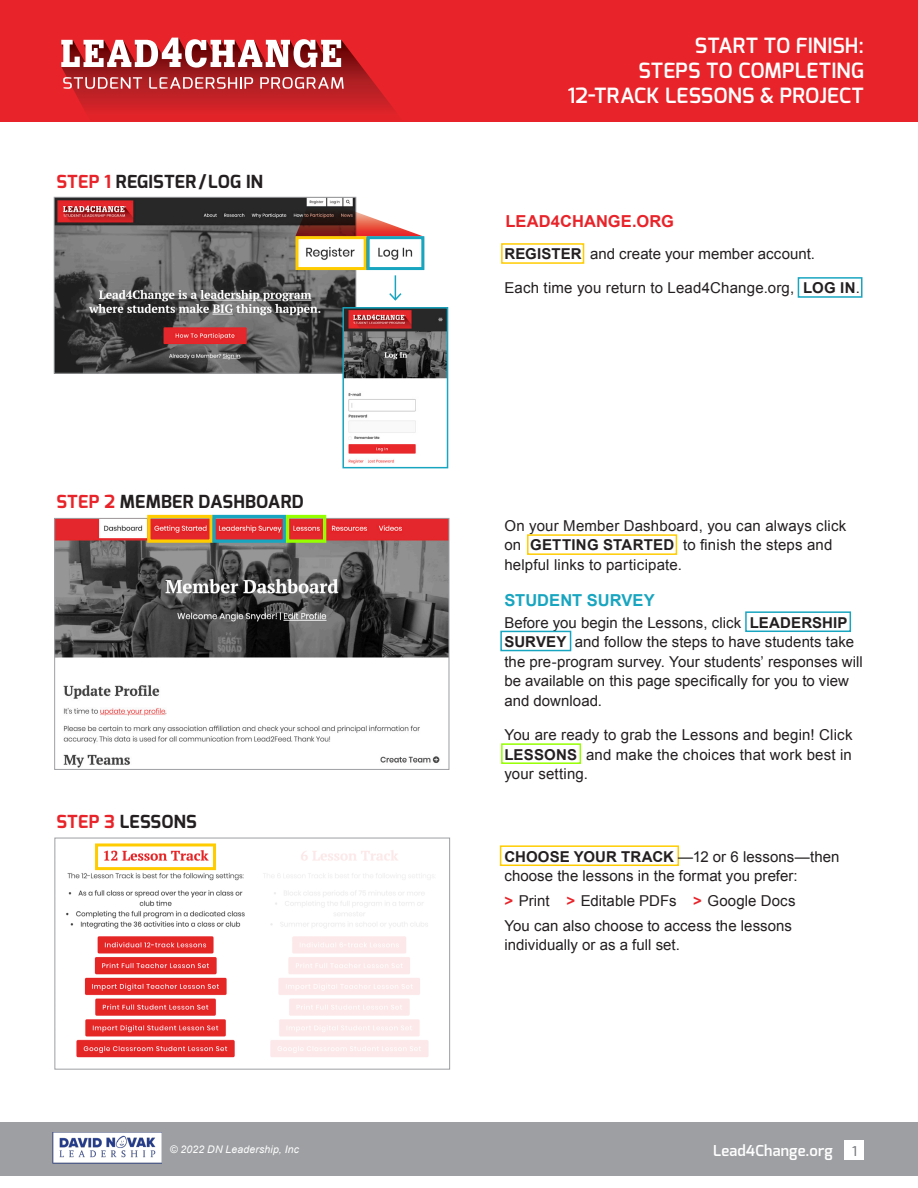
<style>
.page{position:relative;width:918px;height:1188px;background:#fff}
.page>*{position:absolute;margin:0;border:0;box-sizing:border-box;transform-origin:0 0}
.Docuemnt_Header{font:600 21px/25.2px "Exo";letter-spacing:.01em;color:#fff;text-align:right}
.t1{font:700 18px "Exo";letter-spacing:.01em;color:#231f20}
.text{font:700 16.5px "Arial";letter-spacing:.005em;color:#e8242a}
.text-2{font:700 16.5px "Arial";color:#18a5c0}
.text-3{font:15px/19.5px "Arial";letter-spacing:.005em;color:#231f20}
.t2{font:600 15px "Exo";letter-spacing:.015em;color:#fff}
.t3{font:500 13.5px "Exo";color:#76787b}
.t4{font:italic 10.5px "Arial";letter-spacing:.015em;color:#fff}
.s1{color:#e8242a}
.s2{font-weight:700}
.s3{font-weight:700;color:#e8242a}
</style>
<div class="page">
<div style="left:0;top:1122px;width:918px;height:54px;background:#9d9fa2"></div>
<div style="left:0;top:0;width:918px;height:122px;background:#e8242a"></div>
<svg style="left:61px;top:38px;width:335px;height:75px"></svg>
<div style="left:845px;top:1141px;width:19px;height:19px;background:#fff"></div>
<img style="left:53px;top:1132px;width:109px;height:31px">
<div style="left:798px;top:277px;width:64px;height:21px;border:2px solid #18a5c0"></div>
<div style="left:501px;top:243px;width:83px;height:21px;border:2px solid #fc0"></div>
<img style="left:66px;top:850px;width:179px;height:208px">
<div style="left:54px;top:838px;width:396px;height:232px;border:1px solid #9d9fa2"></div>
<img style="left:56px;top:520px;width:391px;height:248px">
<div style="left:54px;top:518px;width:395px;height:252px;border:1px solid #9d9fa2"></div>
<div style="left:147px;top:515px;width:66px;height:28px;border:3px solid #fc0"></div>
<div style="left:212px;top:515px;width:74px;height:28px;border:3px solid #18a5c0"></div>
<div style="left:286px;top:515px;width:40px;height:28px;border:3px solid #95ff00"></div>
<img style="left:56px;top:199px;width:298px;height:173px">
<div style="left:54px;top:197px;width:302px;height:177px;border:1px solid #9d9fa2"></div>
<svg style="left:295px;top:206px;width:127px;height:30px"></svg>
<img style="left:300px;top:240px;width:113px;height:26px">
<div style="left:296px;top:236px;width:71px;height:34px;border:3px solid #fc0"></div>
<div style="left:367px;top:236px;width:57px;height:34px;border:3px solid #18a5c0"></div>
<img style="left:345px;top:310px;width:100px;height:154px">
<div style="left:342px;top:307px;width:106px;height:161px;border:2px solid #18a5c0"></div>
<svg style="left:389px;top:275px;width:13px;height:26px"></svg>
<div style="left:95px;top:843px;width:121px;height:27px;border:3px solid #fc0"></div>
<div style="left:500px;top:845px;width:179px;height:21px;border:2px solid #fc0"></div>
<svg style="left:263px;top:850px;width:171px;height:207px"></svg>
<div style="left:501px;top:743px;width:80px;height:21px;border:2px solid #95ff00"></div>
<div style="left:527px;top:534px;width:150px;height:21px;border:2px solid #fc0"></div>
<div style="left:745px;top:611px;width:106px;height:21px;border:2px solid #18a5c0"></div>
<div style="left:500px;top:631px;width:71px;height:20px;border:2px solid #18a5c0"></div>
<p class="t1" style="left:57px;top:170px;width:208px"><span class="s1">STEP 1</span> REGISTER/LOG IN</p>
<p class="t1" style="left:57px;top:490px;width:249px"><span class="s1">STEP 2</span> MEMBER DASHBOARD</p>
<p class="t1" style="left:57px;top:810px;width:142px"><span class="s1">STEP 3</span> LESSONS</p>
<p class="Docuemnt_Header" style="left:568px;top:32px;width:298px">START TO FINISH:<br>STEPS TO COMPLETING<br>12-TRACK LESSONS &amp; PROJECT</p>
<p class="text" style="left:505px;top:210px;width:170px">LEAD4CHANGE.ORG</p>
<p class="text-3" style="left:504px;top:244px;width:312px"><span class="s2">REGISTER</span> and create your member account.</p>
<p class="text-3" style="left:504px;top:278px;width:357px">Each time you return to Lead4Change.org, <span class="s2">LOG IN</span>.</p>
<p class="text-3" style="left:504px;top:516px;width:344px">On your Member Dashboard, you can always click on <span class="s2">GETTING STARTED</span> to finish the steps and helpful links to participate.</p>
<p class="text-2" style="left:504px;top:589px;width:152px">STUDENT SURVEY</p>
<p class="text-3" style="left:504px;top:613px;width:360px">Before you begin the Lessons, click <span class="s2">LEADERSHIP SURVEY</span> and follow the steps to have students take the pre-program survey. Your students’ responses will be available on this page specifically for you to view and download.</p>
<p class="text-3" style="left:504px;top:725px;width:350px;text-align:justify">You are ready to grab the Lessons and begin! Click <span class="s2">LESSONS</span> and make the choices that work best in your setting.</p>
<p class="text-3" style="left:504px;top:847px;width:337px"><span class="s2">CHOOSE YOUR TRACK</span> —12 or 6 lessons—then choose the lessons in the format you prefer:</p>
<p class="text-3" style="left:504px;top:891px;width:293px"><span class="s3">&gt;</span> Print <span class="s3">&gt;</span> Editable PDFs <span class="s3">&gt;</span> Google Docs</p>
<p class="text-3" style="left:504px;top:916px;width:289px">You can also choose to access the lessons individually or as a full set.</p>
<p class="t4" style="left:170px;top:1142px;width:131px">© 2022 DN Leadership, Inc</p>
<p class="t2" style="left:713px;top:1141px;width:121px">Lead4Change.org</p>
<p class="t3" style="left:852px;top:1142px;width:6px">1</p>
</div>
